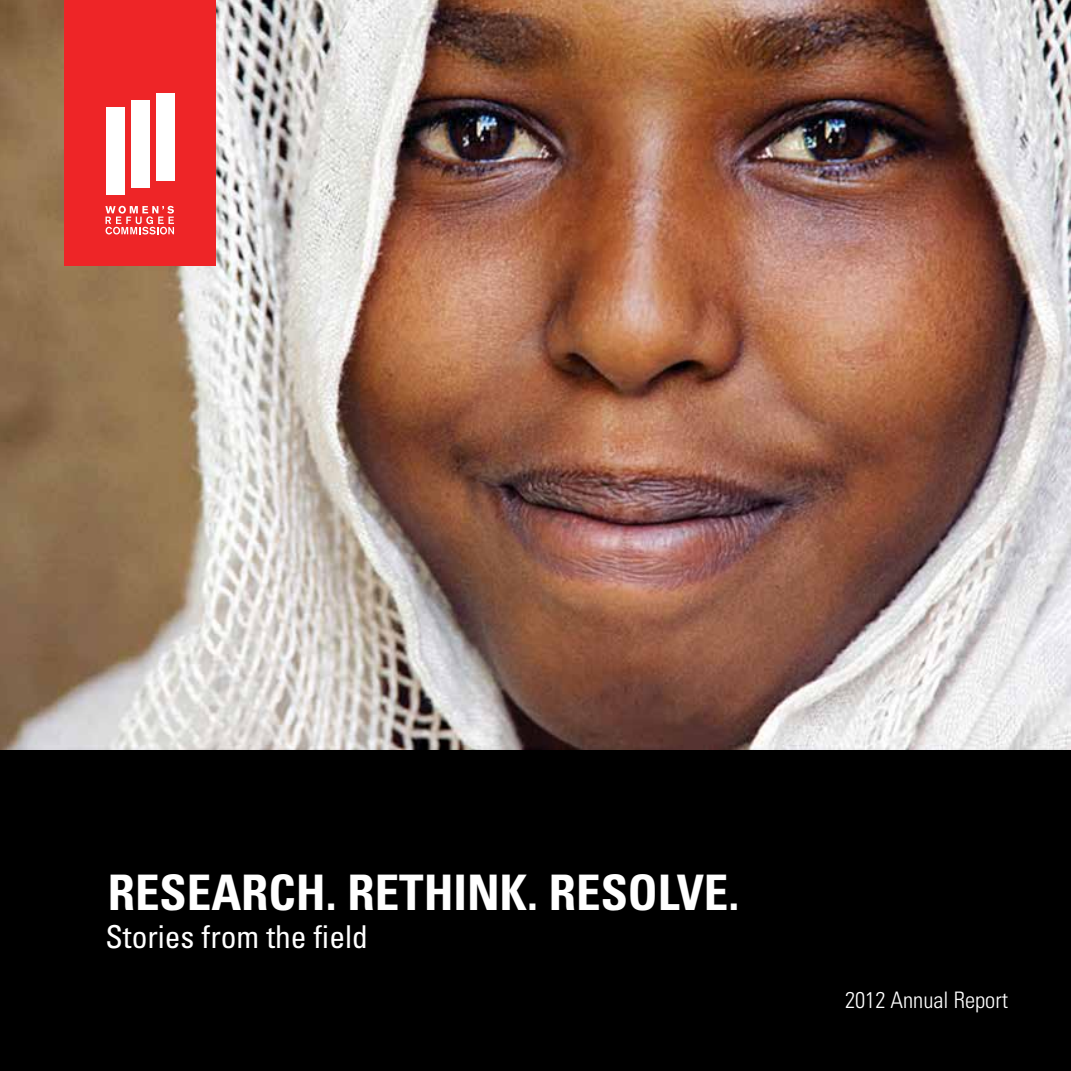
<style>
.page{position:relative;width:1071px;height:1071px;background:#000}
.page>*{position:absolute;margin:0;border:0;box-sizing:border-box;transform-origin:0 0}
.t1{font:700 condensed 49px "Univers";color:#fff}
.t2{font:condensed 31.5px "Univers";color:#fff}
.t3{font:300 condensed 22.75px "Univers";color:#fff}
</style>
<div class="page">
<img style="left:0;top:0;width:1071px;height:749px">
<div style="left:64px;top:0;width:151px;height:266px;background:#ee2527"></div>
<div style="left:131px;top:100px;width:18px;height:88px;background:#fff"></div>
<div style="left:106px;top:107px;width:18px;height:88px;background:#fff"></div>
<div style="left:156px;top:93px;width:18px;height:88px;background:#fff"></div>
<svg style="left:105px;top:206px;width:69px;height:29px"></svg>
<p class="t1" style="left:108px;top:862px;width:633px">RESEARCH. RETHINK. RESOLVE.</p>
<p class="t2" style="left:105px;top:916px;width:264px">Stories from the field</p>
<p class="t3" style="left:845px;top:986px;width:164px">2012 Annual Report</p>
</div>
